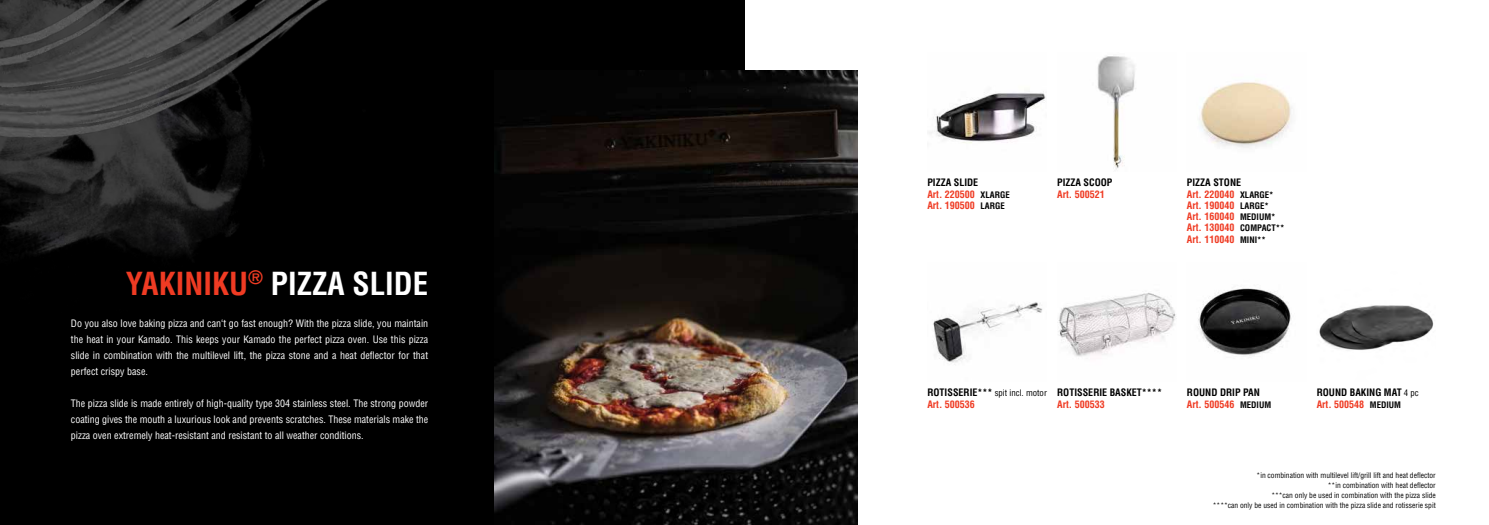
<style>
.page{position:relative;width:1489px;height:525px;background:#fff}
.page>*{position:absolute;margin:0;border:0;box-sizing:border-box;transform-origin:0 0}
.t1{font:700 condensed 31px "Helvetica LT Std";color:#fff}
.t2{font:condensed 10px/16px "Helvetica LT Std";color:#fff;text-align:justify}
.t3{font:700 condensed 10px/11.2px "Helvetica LT Std";color:#ef3b23}
.t4{font:700 condensed 10px/11.2px "Helvetica LT Std";color:#000}
.t5{font:condensed 8.75px "Helvetica LT Std";color:#000}
.t6{font:condensed 7.5px/10px "Helvetica LT Std";color:#000;text-align:right}
.s1{color:#ef3b23}
.s2{color:#000}
.s3{font-size:8.75px;color:#000}
.s4{font-weight:700;font-size:10px}
.s5{font-size:8.75px}
.s6{font-weight:400;font-size:8.75px}
</style>
<div class="page">
<div style="left:0;top:0;width:744px;height:524px;background:#000"></div>
<img style="left:10px;top:232px;width:224px;height:22px">
<img style="left:0;top:0;width:495px;height:232px">
<img style="left:933px;top:302px;width:110px;height:61px">
<img style="left:1058px;top:292px;width:118px;height:65px">
<img style="left:1097px;top:56px;width:39px;height:114px">
<img style="left:929px;top:91px;width:117px;height:52px">
<img style="left:1198px;top:288px;width:94px;height:68px">
<img style="left:1319px;top:305px;width:115px;height:45px">
<img style="left:1199px;top:80px;width:93px;height:68px">
<img style="left:495px;top:70px;width:362px;height:454px">
<h1 class="t1" style="left:126px;top:264px;width:304px"><span class="s1">YAKINIKU</span><sup>®</sup> PIZZA SLIDE</h1>
<p class="t2" style="left:71px;top:315px;width:359px">Do you also love baking pizza and can‘t go fast enough? With the pizza slide, you maintain the heat in your Kamado. This keeps your Kamado the perfect pizza oven. Use this pizza slide in combination with the multilevel lift, the pizza stone and a heat deflector for that perfect crispy base.</p>
<p class="t2" style="left:71px;top:395px;width:359px">The pizza slide is made entirely of high-quality type 304 stainless steel. The strong powder coating gives the mouth a luxurious look and prevents scratches. These materials make the pizza oven extremely heat-resistant and resistant to all weather conditions.</p>
<p class="t3" style="left:927px;top:177px;width:84px"><span class="s2">PIZZA SLIDE<br></span>Art. 220500 <span class="s3">XLARGE<br></span>Art. 190500 <span class="s3">LARGE</span></p>
<p class="t4" style="left:1057px;top:177px;width:57px">PIZZA SCOOP</p>
<p class="t3" style="left:1057px;top:188px;width:49px">Art. 500521</p>
<p class="t3" style="left:1186px;top:177px;width:99px"><span class="s2">PIZZA STONE<br></span>Art. 220040 <span class="s3">XLARGE*<br></span>Art. 190040 <span class="s3">LARGE*<br></span>Art. 160040 <span class="s3">MEDIUM*<br></span>Art. 130040 <span class="s3">COMPACT**<br></span>Art. 110040 <span class="s3">MINI**</span></p>
<p class="t5" style="left:927px;top:387px;width:121px"><span class="s4">ROTISSERIE***</span> spit incl. motor</p>
<p class="t3" style="left:927px;top:398px;width:49px">Art. 500536</p>
<p class="t4" style="left:1057px;top:387px;width:106px">ROTISSERIE BASKET****</p>
<p class="t3" style="left:1057px;top:398px;width:49px">Art. 500533</p>
<p class="t4" style="left:1186px;top:387px;width:86px">ROUND DRIP PAN<br><span class="s1">Art. 500546</span> <span class="s5">MEDIUM</span></p>
<p class="t4" style="left:1316px;top:387px;width:104px">ROUND BAKING MAT <span class="s6">4 pc<br></span><span class="s1">Art. 500548</span> <span class="s5">MEDIUM</span></p>
<p class="t6" style="left:1212px;top:470px;width:224px">*in combination with multilevel lift/grill lift and heat deflector<br>**in combination with heat deflector<br>***can only be used in combination with the pizza slide<br>****can only be used in combination with the pizza slide and rotisserie spit</p>
</div>
